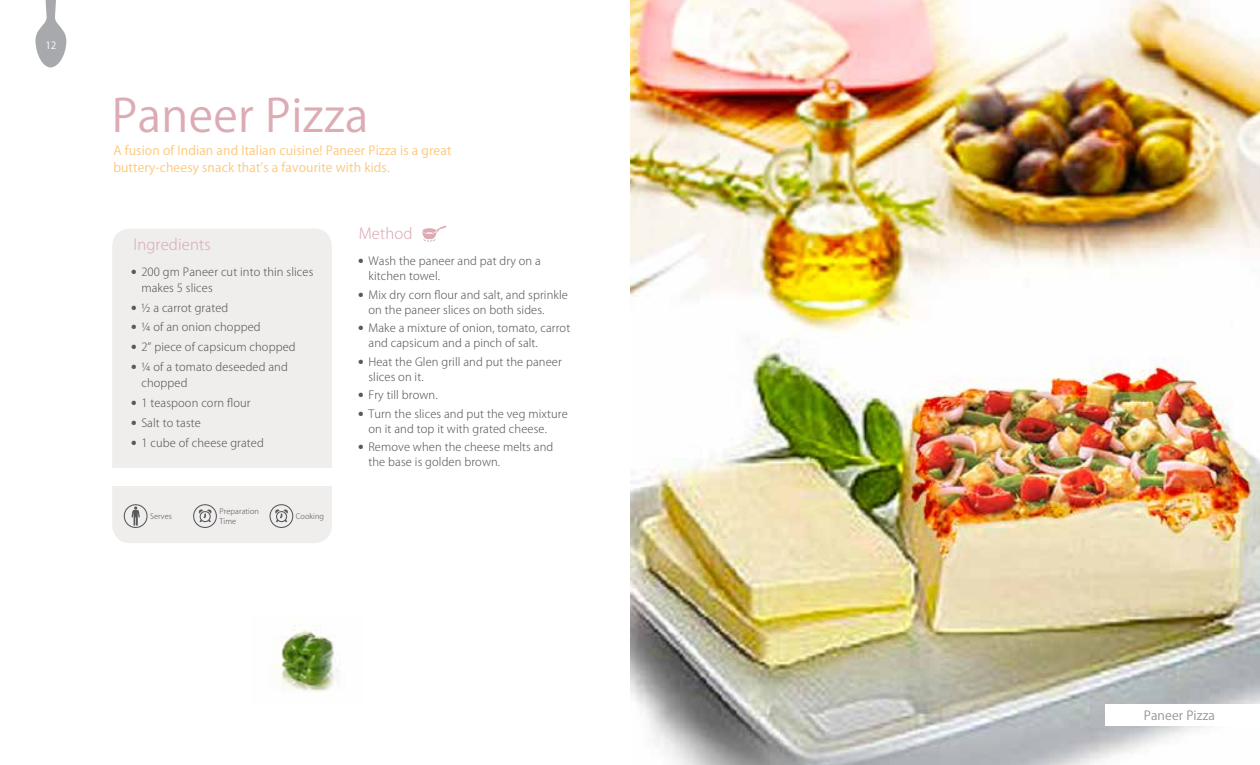
<style>
.page{position:relative;width:1260px;height:765px;background:#fff}
.page>*{position:absolute;margin:0;border:0;box-sizing:border-box;transform-origin:0 0}
.t1{font:45px "Koz Go Pr 6 N";letter-spacing:.01em;color:#dcabb4}
.t2{font:300 15px "Koz Go Pr 6 N";letter-spacing:.01em;color:#dcabb4}
.t3{font:12.5px/16.2px "Koz Go Pr 6 N";letter-spacing:.01em;color:#fec779}
.t4{font:12.5px "Koz Go Pr 6 N";letter-spacing:.01em;color:#939598}
.t5{font:300 11.25px/19.8px "Koz Go Pr 6 N";letter-spacing:.01em;color:#58595b}
.t6{font:10px "Koz Go Pr 6 N";color:#fff}
.t7{font:300 7.5px/10px "Koz Go Pro";letter-spacing:.01em;color:#58595b}
</style>
<div class="page">
<svg style="left:35px;top:0;width:31px;height:68px"></svg>
<img style="left:630px;top:0;width:630px;height:765px">
<div style="left:1106px;top:704px;width:154px;height:22px;background:#fff"></div>
<div style="left:112px;top:229px;width:220px;height:314px;background:#efeeed;border-radius:18px"></div>
<div style="left:112px;top:468px;width:220px;height:18px;background:#fff"></div>
<svg style="left:422px;top:226px;width:25px;height:16px"></svg>
<svg style="left:124px;top:504px;width:24px;height:24px"></svg>
<svg style="left:193px;top:504px;width:24px;height:24px"></svg>
<svg style="left:270px;top:504px;width:23px;height:24px"></svg>
<img style="left:274px;top:615px;width:64px;height:80px">
<p class="t6" style="left:45px;top:40px;width:13px">12</p>
<h1 class="t1" style="left:112px;top:90px;width:258px">Paneer Pizza</h1>
<p class="t3" style="left:113px;top:143px;width:340px">A fusion of Indian and Italian cuisine! Paneer Pizza is a great buttery-cheesy snack that’s a favourite with kids.</p>
<h2 class="t2" style="left:134px;top:236px;width:79px">Ingredients</h2>
<p class="t5" style="left:141px;top:264px;width:174px;line-height:16.2px">200 gm Paneer cut into thin slices makes 5 slices</p>
<p class="t5" style="left:141px;top:298px;width:156px">½ a carrot grated<br>¼ of an onion chopped<br>2” piece of capsicum chopped ¼ of a tomato deseeded and</p>
<p class="t5" style="left:141px;top:373px;width:124px">chopped<br>1 teaspoon corn flour<br>Salt to taste<br>1 cube of cheese grated</p>
<p class="t7" style="left:150px;top:511px;width:23px">Serves</p>
<p class="t7" style="left:220px;top:506px;width:41px">Preparation<br>Time</p>
<p class="t7" style="left:296px;top:511px;width:30px">Cooking</p>
<h2 class="t2" style="left:359px;top:225px;width:55px">Method</h2>
<p class="t5" style="left:369px;top:254px;width:174px;line-height:15px">Wash the paneer and pat dry on a kitchen towel.</p>
<p class="t5" style="left:369px;top:287px;width:201px;line-height:15px">Mix dry corn flour and salt, and sprinkle on the paneer slices on both sides.</p>
<p class="t5" style="left:369px;top:321px;width:203px;line-height:15px">Make a mixture of onion, tomato, carrot and capsicum and a pinch of salt.</p>
<p class="t5" style="left:369px;top:354px;width:195px;line-height:15px">Heat the Glen grill and put the paneer slices on it.</p>
<p class="t5" style="left:369px;top:386px;width:201px;line-height:18.5px">Fry till brown.<br>Turn the slices and put the veg mixture</p>
<p class="t5" style="left:369px;top:420px;width:186px;line-height:18.5px">on it and top it with grated cheese.<br>Remove when the cheese melts and</p>
<p class="t5" style="left:369px;top:452px;width:133px">the base is golden brown.</p>
<p class="t4" style="left:1144px;top:708px;width:73px">Paneer Pizza</p>
</div>
